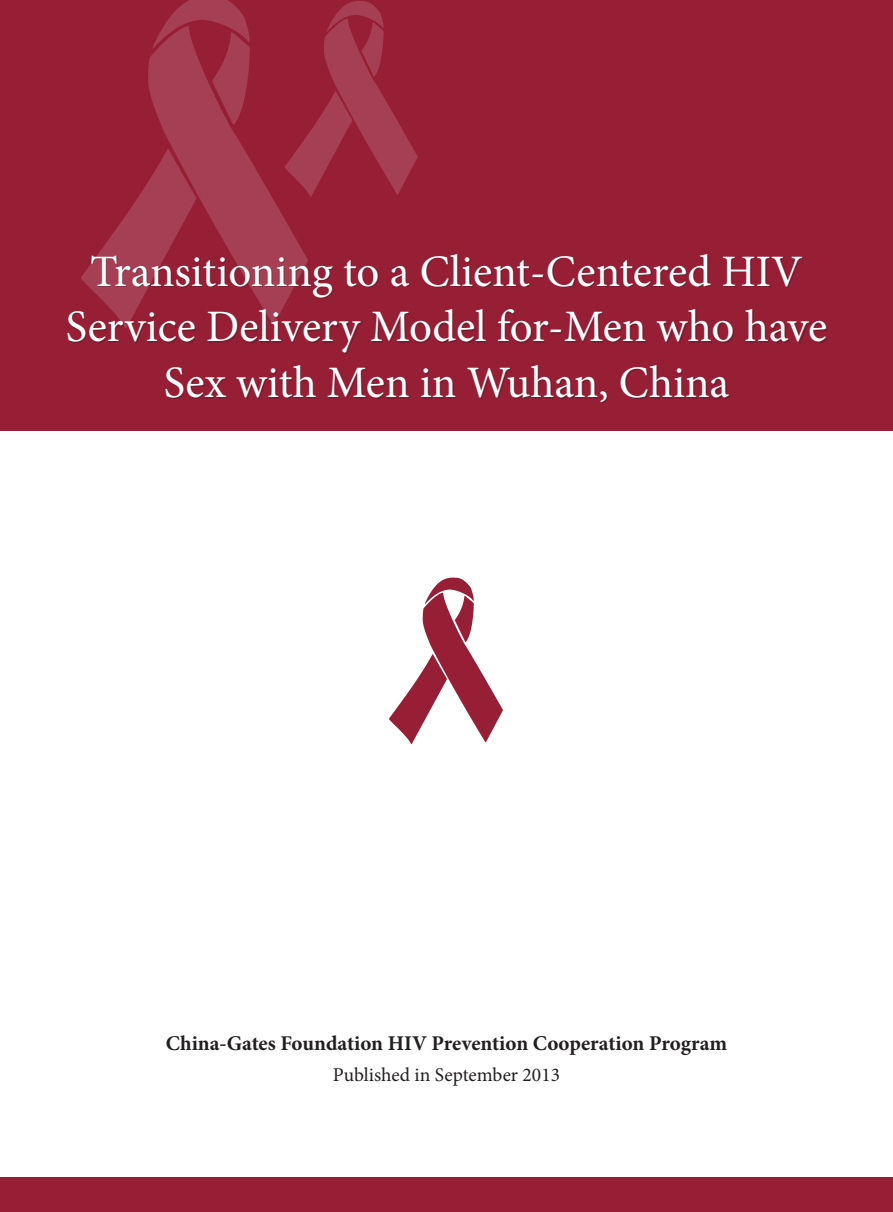
<style>
.page{position:relative;width:893px;height:1212px;background:#fff}
.page>*{position:absolute;margin:0;border:0;box-sizing:border-box;transform-origin:0 0}
.t1{font:45px/55.5px "Minion Pro";color:#fff;text-align:center}
.t2{font:700 21px "Minion Pro";color:#231f20}
.t3{font:19.5px "Minion Pro";color:#231f20}
</style>
<div class="page">
<div style="left:0;top:0;width:893px;height:430px;background:#961e35"></div>
<img style="left:321px;top:1px;width:97px;height:194px">
<img style="left:98px;top:0;width:223px;height:255px">
<img style="left:389px;top:577px;width:114px;height:168px">
<div style="left:69px;top:255px;width:758px;height:148px;background:#231f20;opacity:.3"></div>
<div style="left:0;top:1178px;width:893px;height:34px;background:#961e35"></div>
<p class="t1" style="left:66px;top:244px;width:763px">Transitioning to a Client-Centered HIV<br>Service Delivery Model for-Men who have<br>Sex with Men in Wuhan, China</p>
<p class="t2" style="left:166px;top:1029px;width:563px">China-Gates Foundation HIV Prevention Cooperation Program</p>
<p class="t3" style="left:333px;top:1062px;width:229px">Published in September 2013</p>
</div>
